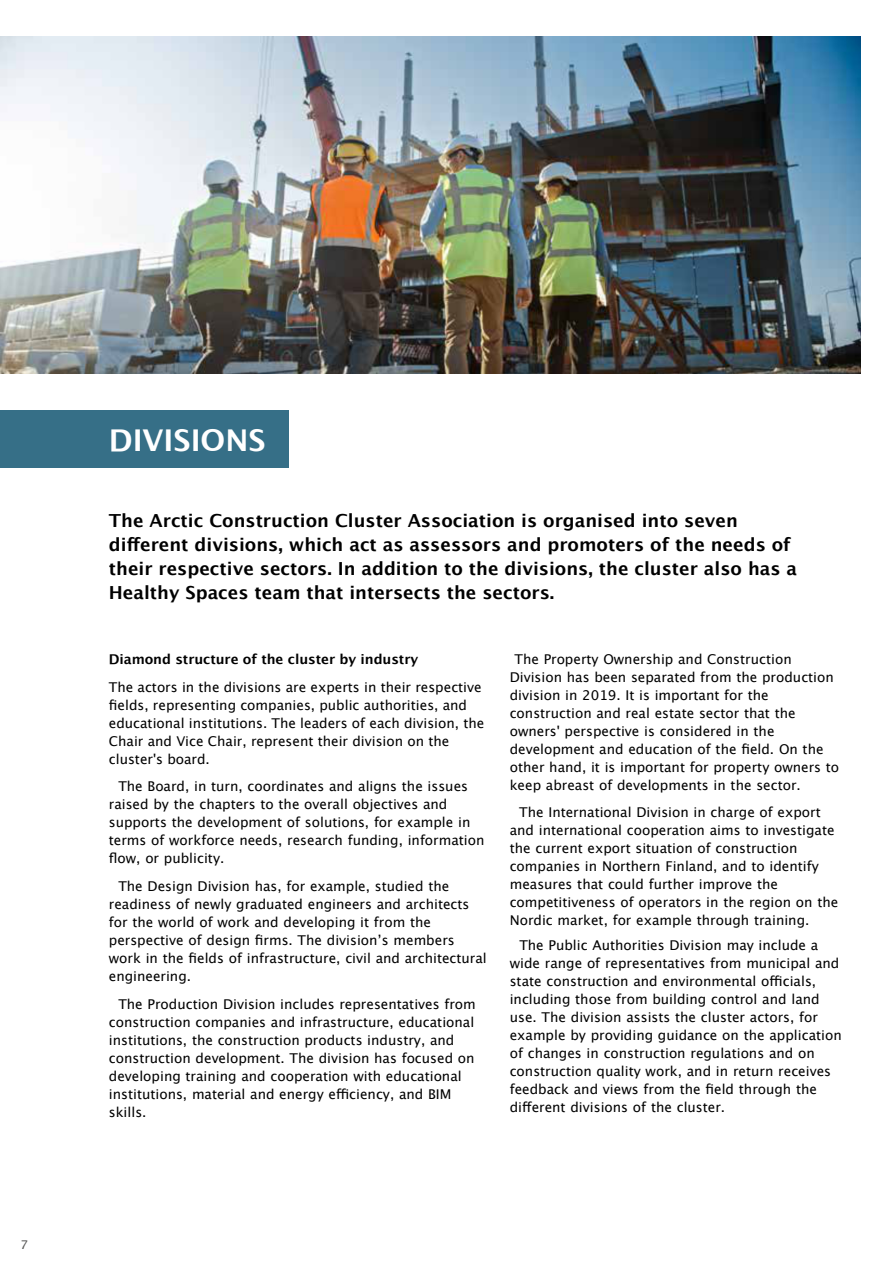
<style>
.page{position:relative;width:895px;height:1265px;background:#fff}
.page>*{position:absolute;margin:0;border:0;box-sizing:border-box;transform-origin:0 0}
.t1{font:700 30px "Lucida Grande";color:#fff}
.t2{font:700 18px/24px "Lucida Grande";color:#000}
.t3{font:13.5px/18px "Lucida Grande";color:#000}
.t4{font:700 13.5px "Lucida Grande";letter-spacing:-.005em;color:#000}
.t5{font:12px "Lucida Grande";color:#575756}
</style>
<div class="page">
<div style="left:1px;top:410px;width:288px;height:58px;background:#366f87"></div>
<img style="left:1px;top:36px;width:859px;height:337px">
<p class="t5" style="left:21px;top:1239px;width:9px">7</p>
<h1 class="t1" style="left:109px;top:428px;width:158px">DIVISIONS</h1>
<p class="t2" style="left:109px;top:510px;width:689px">The Arctic Construction Cluster Association is organised into seven different divisions, which act as assessors and promoters of the needs of their respective sectors. In addition to the divisions, the cluster also has a Healthy Spaces team that intersects the sectors.</p>
<p class="t4" style="left:109px;top:653px;width:311px">Diamond structure of the cluster by industry</p>
<p class="t3" style="left:109px;top:679px;width:377px">The actors in the divisions are experts in their respective fields, representing companies, public authorities, and educational institutions. The leaders of each division, the Chair and Vice Chair, represent their division on the cluster's board.</p>
<p class="t3" style="left:109px;top:778px;width:377px;text-indent:9px">The Board, in turn, coordinates and aligns the issues raised by the chapters to the overall objectives and supports the development of solutions, for example in terms of workforce needs, research funding, information flow, or publicity.</p>
<p class="t3" style="left:109px;top:878px;width:379px;text-indent:9px">The Design Division has, for example, studied the readiness of newly graduated engineers and architects for the world of work and developing it from the perspective of design firms. The divisionʼs members work in the fields of infrastructure, civil and architectural engineering.</p>
<p class="t3" style="left:109px;top:995px;width:368px;text-indent:9px">The Production Division includes representatives from construction companies and infrastructure, educational institutions, the construction products industry, and construction development. The division has focused on developing training and cooperation with educational institutions, material and energy efficiency, and BIM skills.</p>
<p class="t3" style="left:509px;top:651px;width:331px;text-indent:5px">The Property Ownership and Construction Division has been separated from the production division in 2019. It is important for the construction and real estate sector that the owners' perspective is considered in the development and education of the field. On the other hand, it is important for property owners to keep abreast of developments in the sector.</p>
<p class="t3" style="left:509px;top:804px;width:330px;text-indent:9px">The International Division in charge of export and international cooperation aims to investigate the current export situation of construction companies in Northern Finland, and to identify measures that could further improve the competitiveness of operators in the region on the Nordic market, for example through training.</p>
<p class="t3" style="left:509px;top:936px;width:333px;text-indent:10px">The Public Authorities Division may include a wide range of representatives from municipal and state construction and environmental officials, including those from building control and land use. The division assists the cluster actors, for example by providing guidance on the application of changes in construction regulations and on construction quality work, and in return receives feedback and views from the field through the different divisions of the cluster.</p>
</div>
